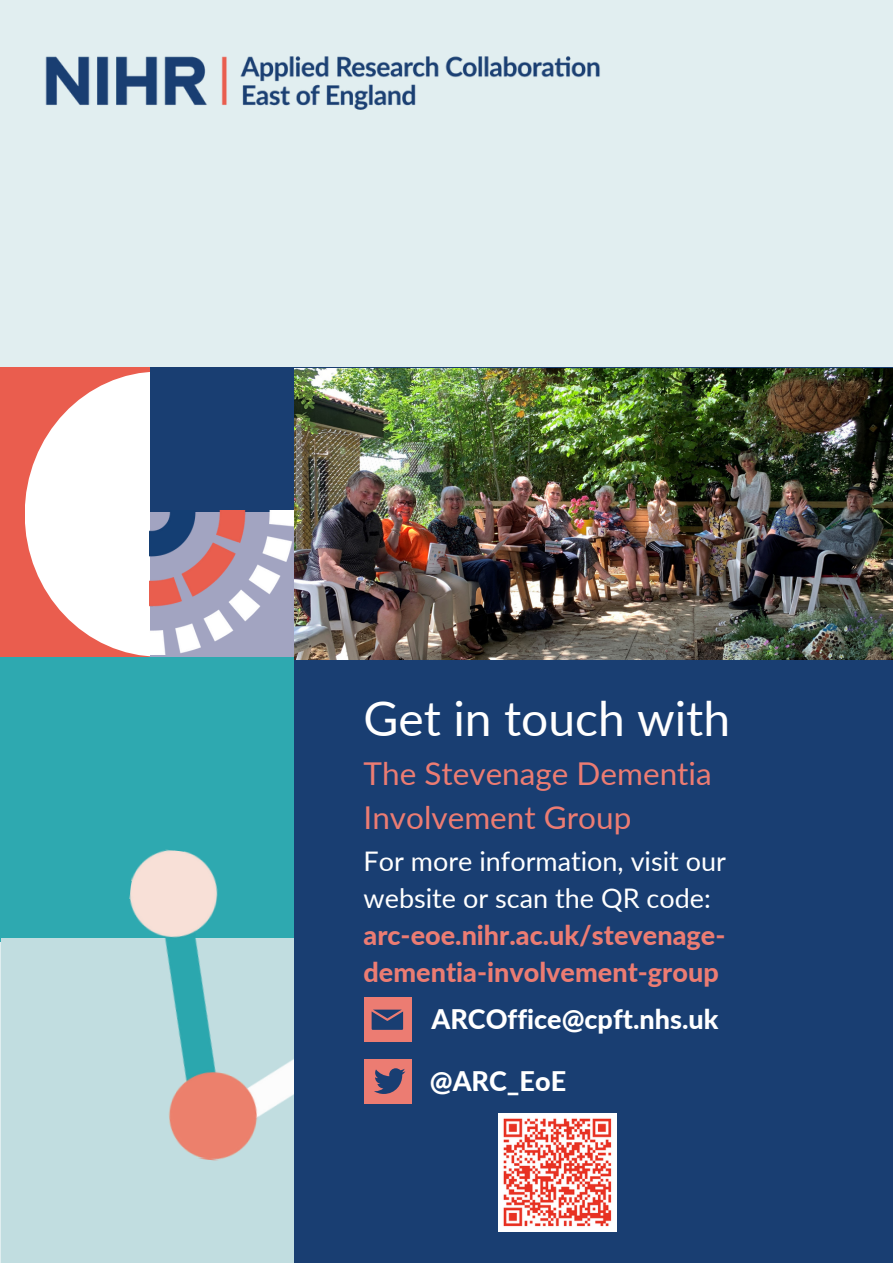
<style>
.page{position:relative;width:893px;height:1264px;background:#fff}
.page>*{position:absolute;margin:0;border:0;box-sizing:border-box;transform-origin:0 0}
.t1{font:48px "Lato";color:#fff}
.t2{font:31.5px/43.8px "Lato";color:#ec7c72}
.t3{font:800 27px/37px "Lato";color:#ec7c72}
.t4{font:27px/37px "Lato";color:#fff}
.t5{font:800 27px "Lato";color:#fff}
</style>
<div class="page">
<div style="left:0;top:0;width:892px;height:1262px;background:#e1eef0"></div>
<div style="left:0;top:367px;width:165px;height:309px;background:#ea5d4e"></div>
<div style="left:25px;top:371px;width:269px;height:285px;background:#fff;border-radius:50%"></div>
<div style="left:150px;top:367px;width:144px;height:144px;background:#193e72"></div>
<div style="left:0;top:657px;width:298px;height:284px;background:#2ea9b0"></div>
<div style="left:2px;top:938px;width:296px;height:324px;background:#c1dde0"></div>
<img style="left:45px;top:56px;width:555px;height:54px">
<img style="left:150px;top:511px;width:144px;height:144px">
<img style="left:129px;top:849px;width:165px;height:312px">
<div style="left:294px;top:367px;width:598px;height:895px;background:#193e72"></div>
<img style="left:294px;top:368px;width:598px;height:292px">
<div style="left:363px;top:997px;width:48px;height:44px;background:#ec7c72"></div>
<div style="left:363px;top:1058px;width:48px;height:45px;background:#ec7c72"></div>
<svg style="left:371px;top:1009px;width:32px;height:20px"></svg>
<svg style="left:374px;top:1068px;width:32px;height:26px"></svg>
<img style="left:498px;top:1113px;width:118px;height:118px">
<p class="t1" style="left:363px;top:688px;width:368px">Get in touch with</p>
<p class="t2" style="left:363px;top:751px;width:350px">The Stevenage Dementia<br>Involvement Group</p>
<p class="t4" style="left:363px;top:841px;width:364px">For more information, visit our website or scan the QR code:</p>
<p class="t3" style="left:363px;top:915px;width:363px">arc-eoe.nihr.ac.uk/stevenage&shy;dementia-involvement-group</p>
<p class="t5" style="left:431px;top:1002px;width:288px">ARCOffice@cpft.nhs.uk</p>
<p class="t5" style="left:430px;top:1064px;width:138px">@ARC_EoE</p>
</div>
